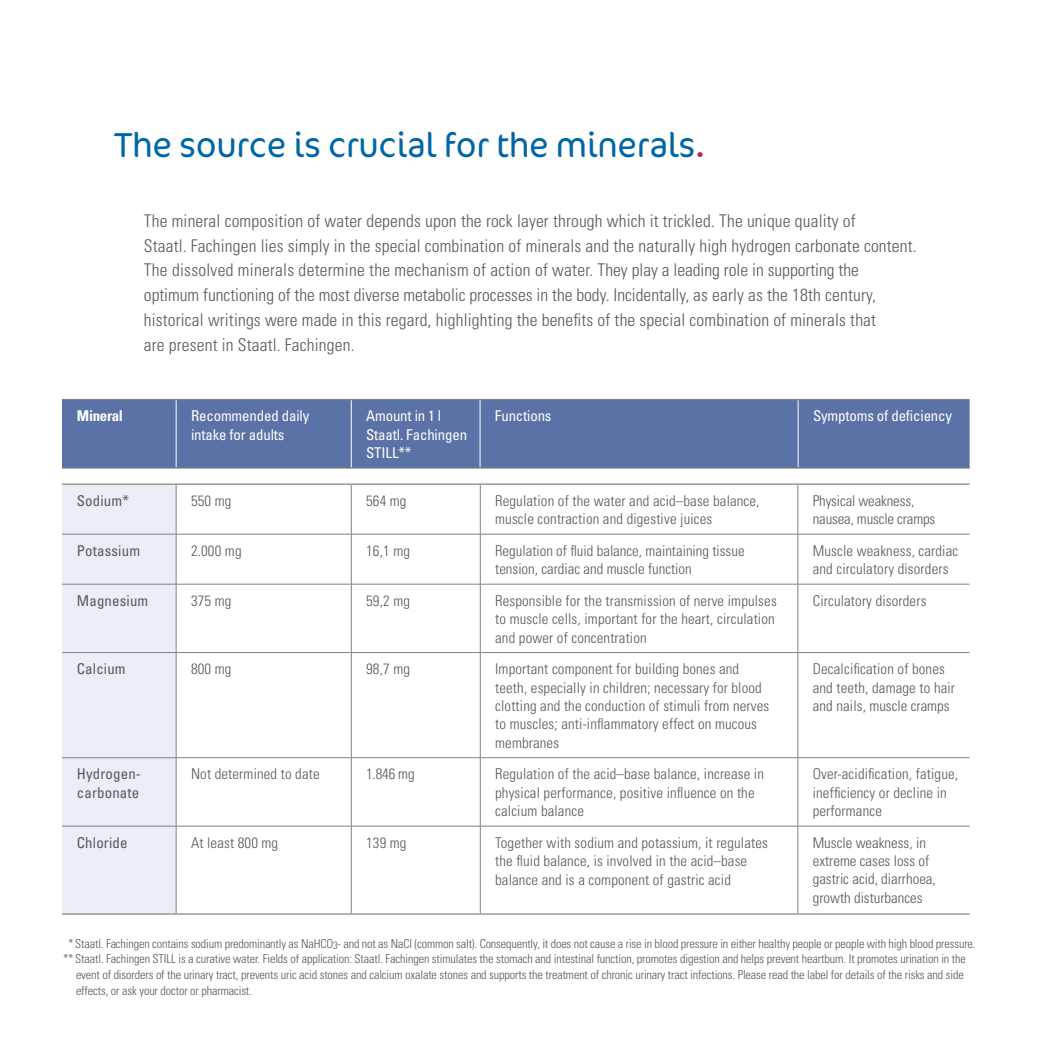
<style>
.page{position:relative;width:1042px;height:1042px;background:#fff}
.page>*{position:absolute;margin:0;border:0;box-sizing:border-box;transform-origin:0 0}
.t1{font:300 35px "Cocon";letter-spacing:-.01em;color:#0166a5}
.t2{font:300 condensed 17.5px/24.8px "Univers";letter-spacing:.01em;color:#57585a}
.t3{font:300 condensed 14.88px/18.4px "Univers";letter-spacing:.01em;color:#57585a}
.t4{font:condensed 14.88px/18.4px "Univers";letter-spacing:-.01em;color:#fff}
.t5{font:condensed 14.88px/18.4px "Univers";letter-spacing:.01em;color:#57585a}
.t6{font:300 condensed 14.88px/18.4px "Univers";letter-spacing:-.01em;color:#57585a}
.t7{font:700 condensed 14.88px "Univers";letter-spacing:-.02em;color:#fff}
.t8{font:300 condensed 12.25px "Univers";letter-spacing:-.01em;color:#57585a}
.s1{color:#bf1f4f}
</style>
<div class="page">
<div style="left:62px;top:485px;width:114px;height:428px;background:#ebeef5"></div>
<svg style="left:177px;top:485px;width:792px;height:428px"></svg>
<hr style="left:176px;top:485px;width:1px;height:49px;background:#808285">
<hr style="left:351px;top:485px;width:1px;height:49px;background:#808285">
<hr style="left:480px;top:485px;width:1px;height:49px;background:#808285">
<hr style="left:797px;top:485px;width:1px;height:49px;background:#808285">
<hr style="left:62px;top:534px;width:114px;height:1px;background:#808285">
<hr style="left:176px;top:534px;width:175px;height:1px;background:#808285">
<hr style="left:176px;top:534px;width:1px;height:50px;background:#808285">
<hr style="left:351px;top:534px;width:129px;height:1px;background:#808285">
<hr style="left:351px;top:534px;width:1px;height:50px;background:#808285">
<hr style="left:480px;top:534px;width:318px;height:1px;background:#808285">
<hr style="left:480px;top:534px;width:1px;height:50px;background:#808285">
<hr style="left:798px;top:534px;width:171px;height:1px;background:#808285">
<hr style="left:797px;top:534px;width:1px;height:50px;background:#808285">
<hr style="left:62px;top:584px;width:114px;height:1px;background:#808285">
<hr style="left:176px;top:584px;width:175px;height:1px;background:#808285">
<hr style="left:176px;top:584px;width:1px;height:68px;background:#808285">
<hr style="left:351px;top:584px;width:129px;height:1px;background:#808285">
<hr style="left:351px;top:584px;width:1px;height:68px;background:#808285">
<hr style="left:480px;top:584px;width:318px;height:1px;background:#808285">
<hr style="left:480px;top:584px;width:1px;height:68px;background:#808285">
<hr style="left:798px;top:584px;width:171px;height:1px;background:#808285">
<hr style="left:797px;top:584px;width:1px;height:68px;background:#808285">
<hr style="left:62px;top:652px;width:114px;height:1px;background:#808285">
<hr style="left:176px;top:652px;width:175px;height:1px;background:#808285">
<hr style="left:176px;top:653px;width:1px;height:104px;background:#808285">
<hr style="left:351px;top:652px;width:129px;height:1px;background:#808285">
<hr style="left:351px;top:653px;width:1px;height:104px;background:#808285">
<hr style="left:480px;top:652px;width:318px;height:1px;background:#808285">
<hr style="left:480px;top:653px;width:1px;height:104px;background:#808285">
<hr style="left:798px;top:652px;width:171px;height:1px;background:#808285">
<hr style="left:797px;top:653px;width:1px;height:104px;background:#808285">
<hr style="left:62px;top:757px;width:114px;height:1px;background:#808285">
<hr style="left:176px;top:757px;width:175px;height:1px;background:#808285">
<hr style="left:176px;top:758px;width:1px;height:68px;background:#808285">
<hr style="left:351px;top:757px;width:129px;height:1px;background:#808285">
<hr style="left:351px;top:758px;width:1px;height:68px;background:#808285">
<hr style="left:480px;top:757px;width:318px;height:1px;background:#808285">
<hr style="left:480px;top:758px;width:1px;height:68px;background:#808285">
<hr style="left:798px;top:757px;width:171px;height:1px;background:#808285">
<hr style="left:797px;top:758px;width:1px;height:68px;background:#808285">
<hr style="left:62px;top:826px;width:114px;height:1px;background:#808285">
<hr style="left:176px;top:826px;width:175px;height:1px;background:#808285">
<hr style="left:176px;top:826px;width:1px;height:87px;background:#808285">
<hr style="left:351px;top:826px;width:129px;height:1px;background:#808285">
<hr style="left:351px;top:826px;width:1px;height:87px;background:#808285">
<hr style="left:480px;top:826px;width:318px;height:1px;background:#808285">
<hr style="left:480px;top:826px;width:1px;height:87px;background:#808285">
<hr style="left:798px;top:826px;width:171px;height:1px;background:#808285">
<hr style="left:797px;top:826px;width:1px;height:87px;background:#808285">
<hr style="left:62px;top:483px;width:114px;height:2px;background:#808285">
<hr style="left:176px;top:483px;width:175px;height:2px;background:#808285">
<hr style="left:351px;top:483px;width:129px;height:2px;background:#808285">
<hr style="left:480px;top:483px;width:318px;height:2px;background:#808285">
<hr style="left:798px;top:483px;width:171px;height:2px;background:#808285">
<hr style="left:62px;top:913px;width:114px;height:1px;background:#808285">
<hr style="left:176px;top:913px;width:175px;height:1px;background:#808285">
<hr style="left:351px;top:913px;width:129px;height:1px;background:#808285">
<hr style="left:480px;top:913px;width:318px;height:1px;background:#808285">
<hr style="left:798px;top:913px;width:171px;height:1px;background:#808285">
<div style="left:62px;top:400px;width:907px;height:67px;background:#5b72a6"></div>
<hr style="left:176px;top:400px;width:1px;height:67px;background:#fff">
<hr style="left:351px;top:400px;width:1px;height:67px;background:#fff">
<hr style="left:480px;top:400px;width:1px;height:67px;background:#fff">
<hr style="left:798px;top:400px;width:1px;height:67px;background:#fff">
<hr style="left:62px;top:399px;width:114px;height:1px;background:#808285">
<hr style="left:176px;top:399px;width:175px;height:1px;background:#808285">
<hr style="left:798px;top:399px;width:171px;height:1px;background:#808285">
<hr style="left:62px;top:467px;width:114px;height:2px;background:#808285">
<hr style="left:176px;top:467px;width:175px;height:2px;background:#808285">
<hr style="left:798px;top:467px;width:171px;height:2px;background:#808285">
<hr style="left:351px;top:399px;width:129px;height:1px;background:#808285">
<hr style="left:480px;top:399px;width:318px;height:1px;background:#808285">
<hr style="left:351px;top:467px;width:129px;height:2px;background:#808285">
<hr style="left:480px;top:467px;width:318px;height:2px;background:#808285">
<h1 class="t1" style="left:114px;top:119px;width:593px">The source is crucial for the minerals<span class="s1">.</span></h1>
<p class="t2" style="left:144px;top:208px;width:774px">The mineral composition of water depends upon the rock layer through which it trickled. The unique quality of<br>Staatl. Fachingen lies simply in the special combination of minerals and the naturally high hydrogen carbonate content.<br>The dissolved minerals determine the mechanism of action of water. They play a leading role in supporting the optimum functioning of the most diverse metabolic processes in the body. Incidentally, as early as the 18th century, historical writings were made in this regard, highlighting the benefits of the special combination of minerals that<br>are present in Staatl. Fachingen.</p>
<p class="t7" style="left:77px;top:407px;width:48px">Mineral</p>
<p class="t4" style="left:191px;top:407px;width:120px">Recommended daily intake for adults</p>
<p class="t4" style="left:366px;top:407px;width:102px">Amount in 1 l<br>Staatl. Fachingen<br>STILL**</p>
<p class="t4" style="left:495px;top:407px;width:58px">Functions</p>
<p class="t4" style="left:813px;top:407px;width:141px">Symptoms of deficiency</p>
<p class="t5" style="left:77px;top:491px;width:54px">Sodium*</p>
<p class="t3" style="left:191px;top:491px;width:42px">550 mg</p>
<p class="t3" style="left:366px;top:491px;width:42px">564 mg</p>
<p class="t3" style="left:495px;top:491px;width:266px">Regulation of the water and acid–base balance, muscle contraction and digestive juices</p>
<p class="t6" style="left:813px;top:491px;width:124px">Physical weakness, nausea, muscle cramps</p>
<p class="t5" style="left:77px;top:541px;width:65px">Potassium</p>
<p class="t3" style="left:191px;top:541px;width:52px">2.000 mg</p>
<p class="t3" style="left:366px;top:541px;width:45px">16,1 mg</p>
<p class="t3" style="left:495px;top:541px;width:251px">Regulation of fluid balance, maintaining tissue tension, cardiac and muscle function</p>
<p class="t3" style="left:813px;top:541px;width:147px">Muscle weakness, cardiac and circulatory disorders</p>
<p class="t5" style="left:77px;top:591px;width:73px">Magnesium</p>
<p class="t3" style="left:191px;top:591px;width:42px">375 mg</p>
<p class="t3" style="left:366px;top:591px;width:45px">59,2 mg</p>
<p class="t3" style="left:495px;top:591px;width:283px">Responsible for the transmission of nerve impulses to muscle cells, important for the heart, circulation and power of concentration</p>
<p class="t3" style="left:813px;top:591px;width:115px">Circulatory disorders</p>
<p class="t5" style="left:77px;top:659px;width:50px">Calcium</p>
<p class="t3" style="left:191px;top:660px;width:42px">800 mg</p>
<p class="t3" style="left:366px;top:660px;width:45px">98,7 mg</p>
<p class="t3" style="left:495px;top:660px;width:276px">Important component for building bones and teeth, especially in children; necessary for blood clotting and the conduction of stimuli from nerves to muscles; anti-inflammatory effect on mucous membranes</p>
<p class="t3" style="left:813px;top:660px;width:144px">Decalcification of bones and teeth, damage to hair and nails, muscle cramps</p>
<p class="t5" style="left:77px;top:765px;width:65px">Hydrogen&shy;carbonate</p>
<p class="t3" style="left:191px;top:765px;width:130px">Not determined to date</p>
<p class="t3" style="left:366px;top:765px;width:50px">1.846 mg</p>
<p class="t3" style="left:495px;top:765px;width:270px">Regulation of the acid–base balance, increase in physical performance, positive influence on the calcium balance</p>
<p class="t3" style="left:813px;top:765px;width:147px">Over-acidification, fatigue, inefficiency or decline in performance</p>
<p class="t5" style="left:77px;top:833px;width:52px">Chloride</p>
<p class="t3" style="left:191px;top:833px;width:89px">At least 800 mg</p>
<p class="t3" style="left:366px;top:833px;width:42px">139 mg</p>
<p class="t3" style="left:495px;top:833px;width:274px">Together with sodium and potassium, it regulates the fluid balance, is involved in the acid–base balance and is a component of gastric acid</p>
<p class="t3" style="left:813px;top:833px;width:125px">Muscle weakness, in extreme cases loss of gastric acid, diarrhoea, growth disturbances</p>
<p class="t8" style="left:68px;top:936px;width:909px">* Staatl. Fachingen contains sodium predominantly as NaHCO<sub>3</sub>- and not as NaCl (common salt). Consequently, it does not cause a rise in blood pressure in either healthy people or people with high blood pressure.</p>
<p class="t8" style="left:63px;top:952px;width:904px">**Staatl. Fachingen STILL is a curative water. Fields of application: Staatl. Fachingen stimulates the stomach and intestinal function, promotes digestion and helps prevent heartburn. It promotes urination in the</p>
<p class="t8" style="left:76px;top:967px;width:889px">event of disorders of the urinary tract, prevents uric acid stones and calcium oxalate stones and supports the treatment of chronic urinary tract infections. Please read the label for details of the risks and side</p>
<p class="t8" style="left:76px;top:983px;width:177px">effects, or ask your doctor or pharmacist.</p>
</div>
